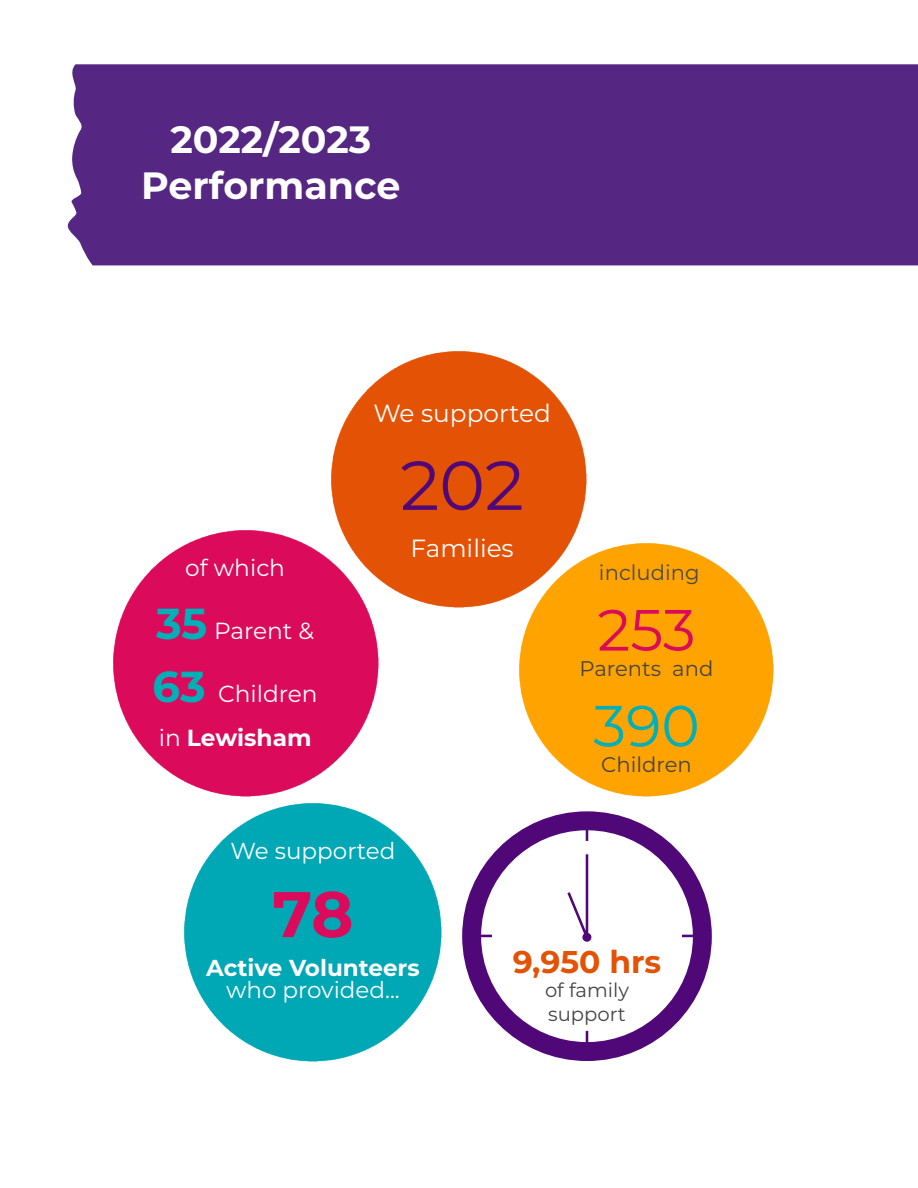
<style>
.page{position:relative;width:918px;height:1188px;background:#fff}
.page>*{position:absolute;margin:0;border:0;box-sizing:border-box;transform-origin:0 0}
.t1{font:69px "Montserrat";color:#500778}
.t2{font:700 64.2px "Montserrat";color:#db0a5b}
.t3{font:58.05px "Montserrat";color:#db0a5b}
.t4{font:58.05px "Montserrat";color:#00b0b9}
.t5{font:700 37.95px/46px "Montserrat";color:#fff;text-align:center}
.t6{font:700 31.35px "Montserrat";color:#e35205}
.t7{font:24.75px "Montserrat";color:#fff}
.t8{font:23.25px/43.8px "Montserrat";color:#fff}
.t9{font:23.1px "Montserrat";color:#fff}
.t10{font:700 23.1px "Montserrat";color:#fff}
.t11{font:21.15px "Montserrat";color:#434545}
.t12{font:21.15px "Montserrat";color:#4b4a49}
.t13{font:19.65px/23.7px "Montserrat";color:#434545}
.s1{font-weight:700;font-size:43.35px;color:#00b0b9}
.s2{font-weight:700}
</style>
<div class="page">
<div style="left:67px;top:64px;width:851px;height:201px;background:#552682"></div>
<svg style="left:462px;top:811px;width:250px;height:250px"></svg>
<svg style="left:567px;top:854px;width:25px;height:88px"></svg>
<img style="left:331px;top:351px;width:256px;height:256px">
<img style="left:520px;top:543px;width:253px;height:254px">
<img style="left:184px;top:804px;width:258px;height:257px">
<img style="left:113px;top:531px;width:266px;height:266px">
<h3 class="t5" style="left:141px;top:115px;width:261px">2022/2023<br>Performance</h3>
<p class="t8" style="left:185px;top:545px;width:101px">of which</p>
<p class="t8" style="left:156px;top:608px;width:159px"><span class="s1">35</span> Parent &amp;</p>
<p class="t8" style="left:153px;top:671px;width:167px"><span class="s1">63</span> Children in <span class="s2">Lewisham</span></p>
<p class="t7" style="left:373px;top:396px;width:179px">We supported</p>
<h1 class="t1" style="left:400px;top:438px;width:125px">202</h1>
<p class="t7" style="left:411px;top:531px;width:105px">Families</p>
<p class="t12" style="left:599px;top:558px;width:102px">including</p>
<h3 class="t3" style="left:597px;top:590px;width:100px">253</h3>
<p class="t11" style="left:580px;top:654px;width:135px">Parents and</p>
<h3 class="t4" style="left:593px;top:686px;width:108px">390</h3>
<p class="t11" style="left:601px;top:750px;width:92px">Children</p>
<p class="t9" style="left:230px;top:835px;width:166px">We supported</p>
<h2 class="t2" style="left:272px;top:868px;width:83px">78</h2>
<p class="t10" style="left:206px;top:952px;width:215px">Active Volunteers</p>
<p class="t9" style="left:226px;top:974px;width:175px">who provided...</p>
<h3 class="t6" style="left:513px;top:939px;width:150px">9,950 hrs</h3>
<p class="t13" style="left:545px;top:977px;width:85px">of family support</p>
</div>
